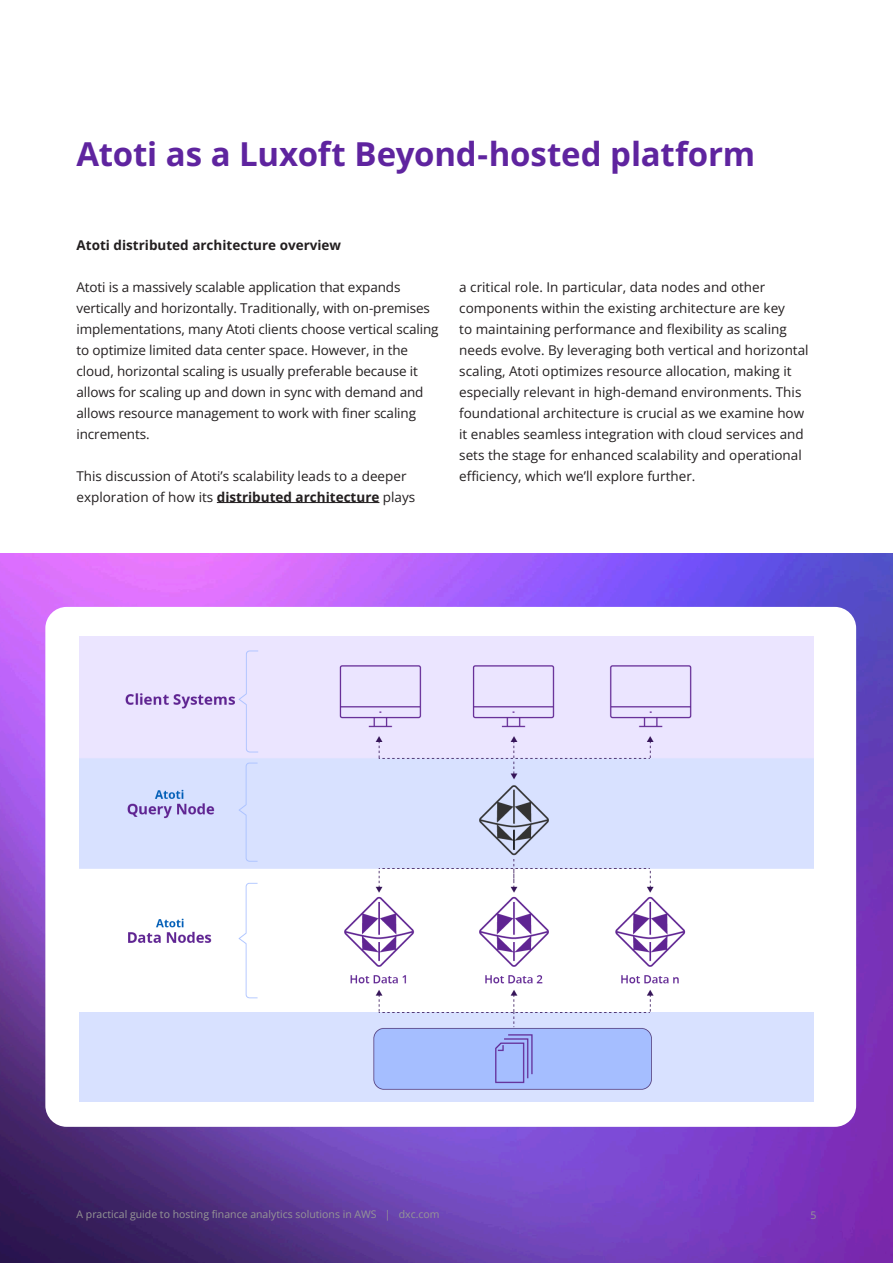
<style>
.page{position:relative;width:893px;height:1263px;background:#fff}
.page>*{position:absolute;margin:0;border:0;box-sizing:border-box;transform-origin:0 0}
.H1_Heading_Bold_22_28_pt{font:700 33px "Open Sans";letter-spacing:-.005em;color:#5f249f}
.Body_Copy_Regular_9_10_8pt{font:13.5px/21px "Open Sans";color:#231f20}
.Body_Copy_Regular_9_10_8pt-2{font:700 13.5px "Open Sans";color:#231f20}
.t1{font:10.5px "Open Sans";color:#969696}
.s1{font-weight:700}
</style>
<div class="page">
<img style="left:0;top:554px;width:893px;height:709px">
<div style="left:45px;top:607px;width:811px;height:520px;background:#fff;border-radius:21px"></div>
<hr style="left:217px;top:502px;width:162px;height:1px;background:#231f20">
<img style="left:80px;top:636px;width:734px;height:465px">
<p class="H1_Heading_Bold_22_28_pt" style="left:77px;top:131px;width:680px">Atoti as a Luxoft Beyond-hosted platform</p>
<p class="Body_Copy_Regular_9_10_8pt-2" style="left:77px;top:235px;width:266px">Atoti distributed architecture overview</p>
<p class="Body_Copy_Regular_9_10_8pt" style="left:77px;top:276px;width:363px">Atoti is a massively scalable application that expands vertically and horizontally. Traditionally, with on-premises implementations, many Atoti clients choose vertical scaling to optimize limited data center space. However, in the cloud, horizontal scaling is usually preferable because it allows for scaling up and down in sync with demand and allows resource management to work with finer scaling increments.</p>
<p class="Body_Copy_Regular_9_10_8pt" style="left:77px;top:465px;width:340px">This discussion of Atoti’s scalability leads to a deeper exploration of how its <span class="s1">distributed architecture</span> plays</p>
<p class="Body_Copy_Regular_9_10_8pt" style="left:459px;top:276px;width:351px">a critical role. In particular, data nodes and other components within the existing architecture are key<br>to maintaining performance and flexibility as scaling needs evolve. By leveraging both vertical and horizontal scaling, Atoti optimizes resource allocation, making it especially relevant in high-demand environments. This foundational architecture is crucial as we examine how it enables seamless integration with cloud services and sets the stage for enhanced scalability and operational efficiency, which we’ll explore further.</p>
<p class="t1" style="left:77px;top:1207px;width:365px">A practical guide to hosting finance analytics solutions in AWS | dxc.com</p>
<p class="t1" style="left:810px;top:1208px;width:8px">5</p>
</div>
